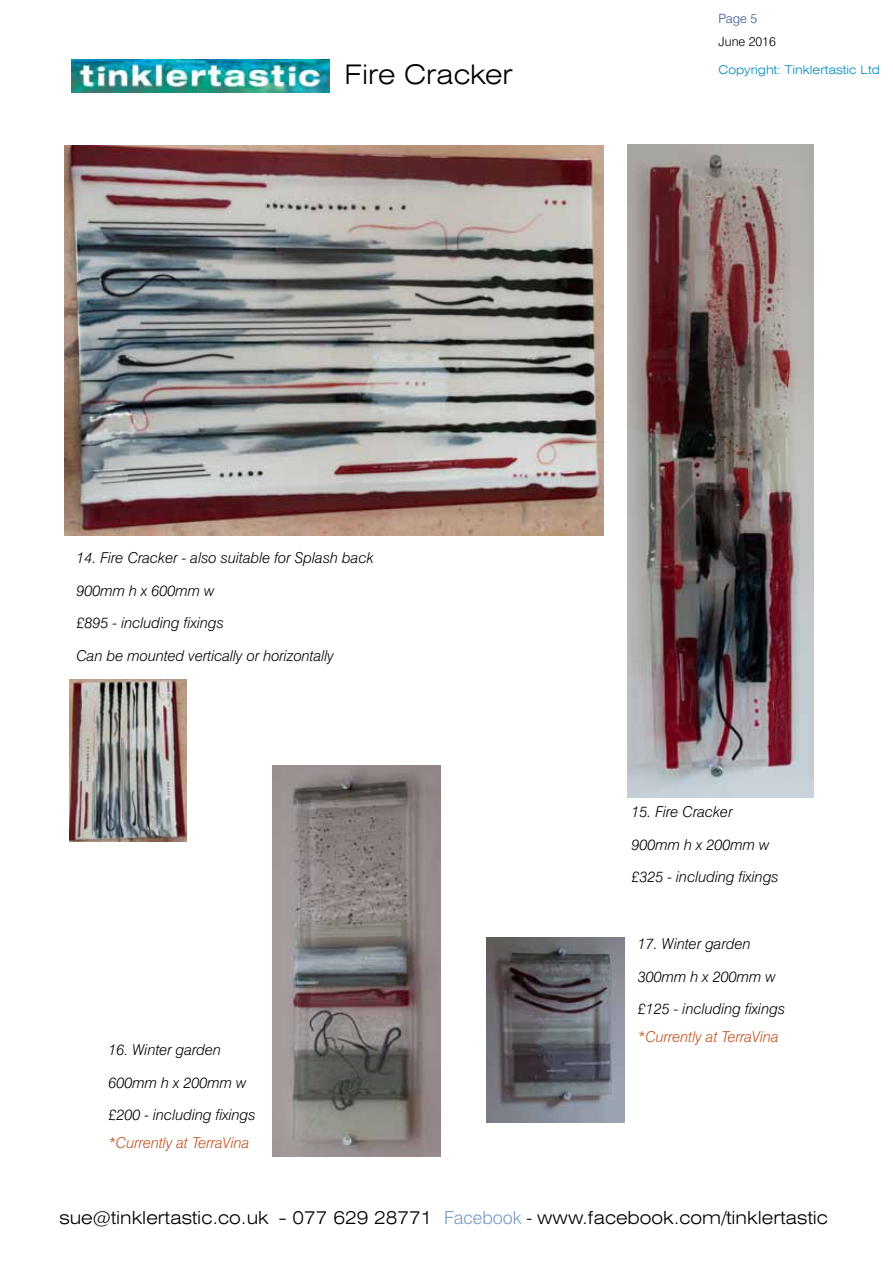
<style>
.page{position:relative;width:893px;height:1263px;background:#fff}
.page>*{position:absolute;margin:0;border:0;box-sizing:border-box;transform-origin:0 0}
.t1{font:300 expanded 27px "Swiss 721 BT";color:#000}
.t2{font:300 expanded 18px "Swiss 721 BT";color:#000}
.t3{font:italic 300 15px/32.5px "Swiss 721 BT";color:#000}
.t4{font:italic 300 15px "Swiss 721 BT";color:#c15320}
.t5{font:300 12.75px "Swiss 721 BT";color:#000}
.t6{font:300 12.75px "Swiss 721 BT";color:#365490}
.t7{font:300 expanded 12px "Swiss 721 BT";color:#008ac2}
.s1{font-stretch:normal;color:#7296ca}
.s2{font-stretch:normal}
</style>
<div class="page">
<img style="left:71px;top:60px;width:259px;height:32px">
<img style="left:627px;top:145px;width:186px;height:652px">
<img style="left:272px;top:765px;width:169px;height:391px">
<img style="left:487px;top:938px;width:138px;height:184px">
<img style="left:64px;top:146px;width:540px;height:390px">
<img style="left:69px;top:679px;width:117px;height:162px">
<h1 class="t1" style="left:344px;top:59px;width:170px">Fire Cracker</h1>
<p class="t6" style="left:719px;top:11px;width:40px">Page 5</p>
<p class="t5" style="left:719px;top:34px;width:59px">June 2016</p>
<p class="t7" style="left:719px;top:62px;width:163px">Copyright: Tinklertastic Ltd</p>
<p class="t3" style="left:77px;top:542px;width:299px">14. Fire Cracker - also suitable for Splash back<br>900mm h x 600mm w<br>£895 - including fixings<br>Can be mounted vertically or horizontally</p>
<p class="t3" style="left:108px;top:1034px;width:149px">16. Winter garden<br>600mm h x 200mm w £200 - including fixings</p>
<p class="t4" style="left:108px;top:1134px;width:143px">*Currently at TerraVina</p>
<p class="t3" style="left:631px;top:795px;width:149px">15. Fire Cracker<br>900mm h x 200mm w £325 - including fixings</p>
<p class="t3" style="left:638px;top:927px;width:149px">17. Winter garden<br>300mm h x 200mm w £125 - including fixings</p>
<p class="t4" style="left:638px;top:1028px;width:143px">*Currently at TerraVina</p>
<p class="t2" style="left:60px;top:1207px;width:770px">sue@tinklertastic.co.uk - 077 629 28771 <span class="s1">Facebook</span> <span class="s2">-</span> www.facebook.com/tinklertastic</p>
</div>
